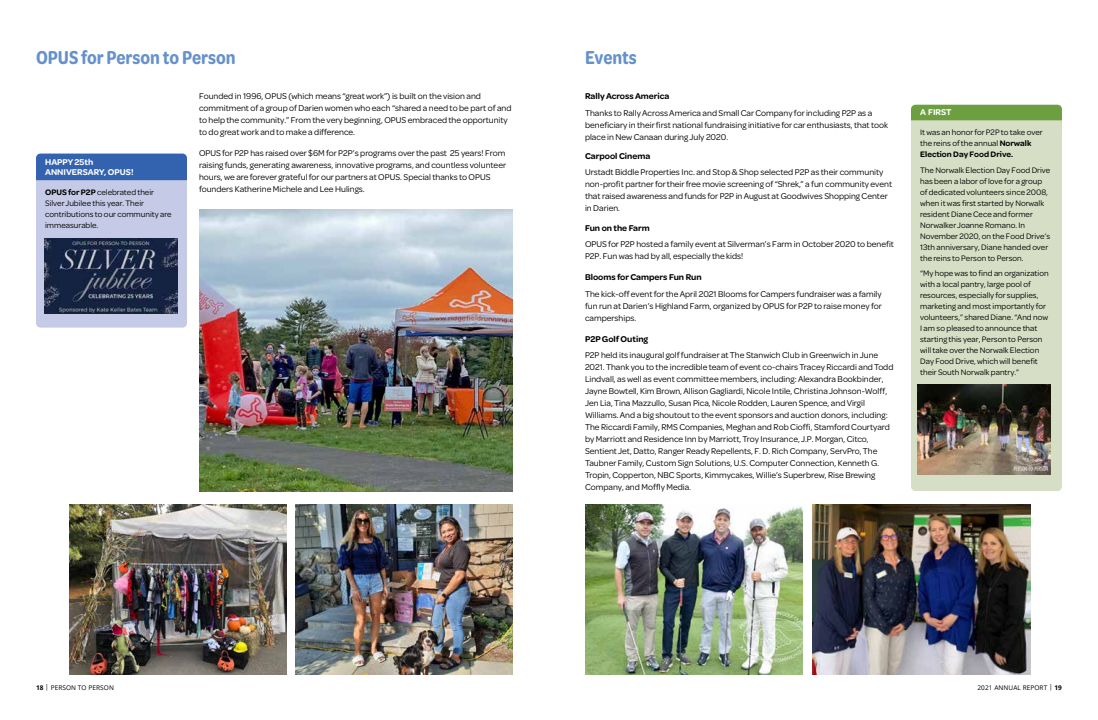
<style>
.page{position:relative;width:1098px;height:720px;background:#fff}
.page>*{position:absolute;margin:0;border:0;box-sizing:border-box;transform-origin:0 0}
.t1{font:600 20px "Omnes Cond";color:#6691cb}
.t2{font:9px/12px "Omnes";color:#000}
.t3{font:600 9px "Omnes";color:#000}
.t4{font:600 9px/9.5px "Omnes";color:#fff}
.t5{font:8.5px/11px "Omnes";color:#000}
.t6{font:6.5px "Open Sans";letter-spacing:.01em;color:#000}
.s1{font-weight:600}
.s2{font-weight:700}
</style>
<div class="page">
<img style="left:199px;top:209px;width:314px;height:282px">
<div style="left:36px;top:154px;width:151px;height:31px;background:#3363af;border-radius:4px"></div>
<div style="left:36px;top:180px;width:151px;height:148px;background:#c5cbe7"></div>
<img style="left:45px;top:239px;width:133px;height:75px">
<img style="left:69px;top:504px;width:218px;height:171px">
<img style="left:295px;top:504px;width:218px;height:171px">
<img style="left:585px;top:504px;width:217px;height:171px">
<img style="left:812px;top:504px;width:218px;height:171px">
<div style="left:910px;top:105px;width:151px;height:31px;background:#6d9f41;border-radius:4px"></div>
<div style="left:910px;top:120px;width:151px;height:371px;background:#d6dfc5"></div>
<img style="left:917px;top:385px;width:133px;height:90px">
<h1 class="t1" style="left:36px;top:44px;width:201px">OPUS for Person to Person</h1>
<p class="t4" style="left:45px;top:157px;width:90px">HAPPY 25th<br>ANNIVERSARY, OPUS!</p>
<p class="t5" style="left:45px;top:186px;width:128px"><span class="s1">OPUS for P2P</span> celebrated their<br>Silver Jubilee this year. Their contributions to our community are immeasurable.</p>
<p class="t2" style="left:199px;top:90px;width:314px">Founded in 1996, OPUS (which means “great work”) is built on the vision and commitment of a group of Darien women who each “shared a need to be part of and to help the community.” From the very beginning, OPUS embraced the opportunity to do great work and to make a difference.</p>
<p class="t2" style="left:199px;top:147px;width:308px">OPUS for P2P has raised over $6M for P2P’s programs over the past 25 years! From raising funds, generating awareness, innovative programs, and countless volunteer hours, we are forever grateful for our partners at OPUS. Special thanks to OPUS founders Katherine Michele and Lee Hulings.</p>
<h1 class="t1" style="left:585px;top:44px;width:53px">Events</h1>
<p class="t3" style="left:585px;top:90px;width:86px">Rally Across America</p>
<p class="t2" style="left:585px;top:106px;width:304px">Thanks to Rally Across America and Small Car Company for including P2P as a beneficiary in their first national fundraising initiative for car enthusiasts, that took place in New Canaan during July 2020.</p>
<p class="t3" style="left:585px;top:150px;width:67px">Carpool Cinema</p>
<p class="t2" style="left:585px;top:166px;width:308px">Urstadt Biddle Properties Inc. and Stop &amp; Shop selected P2P as their community non-profit partner for their free movie screening of “Shrek,” a fun community event that raised awareness and funds for P2P in August at Goodwives Shopping Center in Darien.</p>
<p class="t3" style="left:585px;top:221px;width:66px">Fun on the Farm</p>
<p class="t2" style="left:585px;top:238px;width:310px">OPUS for P2P hosted a family event at Silverman’s Farm in October 2020 to benefit<br>P2P. Fun was had by all, especially the kids!</p>
<p class="t3" style="left:585px;top:271px;width:118px">Blooms for Campers Fun Run</p>
<p class="t2" style="left:585px;top:287px;width:298px;text-align:justify">The kick-off event for the April 2021 Blooms for Campers fundraiser was a family fun run at Darien’s Highland Farm, organized by OPUS for P2P to raise money for camperships.</p>
<p class="t3" style="left:585px;top:332px;width:65px">P2P Golf Outing</p>
<p class="t2" style="left:585px;top:349px;width:310px">P2P held its inaugural golf fundraiser at The Stanwich Club in Greenwich in June 2021. Thank you to the incredible team of event co-chairs Tracey Riccardi and Todd Lindvall, as well as event committee members, including: Alexandra Bookbinder, Jayne Bowtell, Kim Brown, Allison Gagliardi, Nicole Intile, Christina Johnson-Wolff, Jen Lia, Tina Mazzullo, Susan Pica, Nicole Rodden, Lauren Spence, and Virgil Williams. And a big shoutout to the event sponsors and auction donors, including:<br>The Riccardi Family, RMS Companies, Meghan and Rob Cioffi, Stamford Courtyard by Marriott and Residence Inn by Marriott, Troy Insurance, J.P. Morgan, Citco, Sentient Jet, Datto, Ranger Ready Repellents, F. D. Rich Company, ServPro, The Taubner Family, Custom Sign Solutions, U.S. Computer Connection, Kenneth G.<br>Tropin, Copperton, NBC Sports, Kimmycakes, Willie’s Superbrew, Rise Brewing Company, and Moffly Media.</p>
<p class="t4" style="left:920px;top:107px;width:33px">A FIRST</p>
<p class="t5" style="left:920px;top:126px;width:124px">It was an honor for P2P to take over the reins of the annual <span class="s1">Norwalk<br>Election Day Food Drive.</span></p>
<p class="t5" style="left:920px;top:164px;width:132px">The Norwalk Election Day Food Drive has been a labor of love for a group of dedicated volunteers since 2008, when it was first started by Norwalk resident Diane Cece and former Norwalker Joanne Romano. In November 2020, on the Food Drive’s 13th anniversary, Diane handed over the reins to Person to Person.</p>
<p class="t5" style="left:920px;top:267px;width:130px">“My hope was to find an organization with a local pantry, large pool of resources, especially for supplies, marketing and most importantly for volunteers,” shared Diane. “And now I am so pleased to announce that starting this year, Person to Person will take over the Norwalk Election Day Food Drive, which will benefit their South Norwalk pantry.”</p>
<p class="t6" style="left:36px;top:683px;width:79px"><span class="s2">18</span> | PERSON TO PERSON</p>
<p class="t6" style="left:977px;top:683px;width:86px">2021 ANNUAL REPORT | <span class="s2">19</span></p>
</div>
